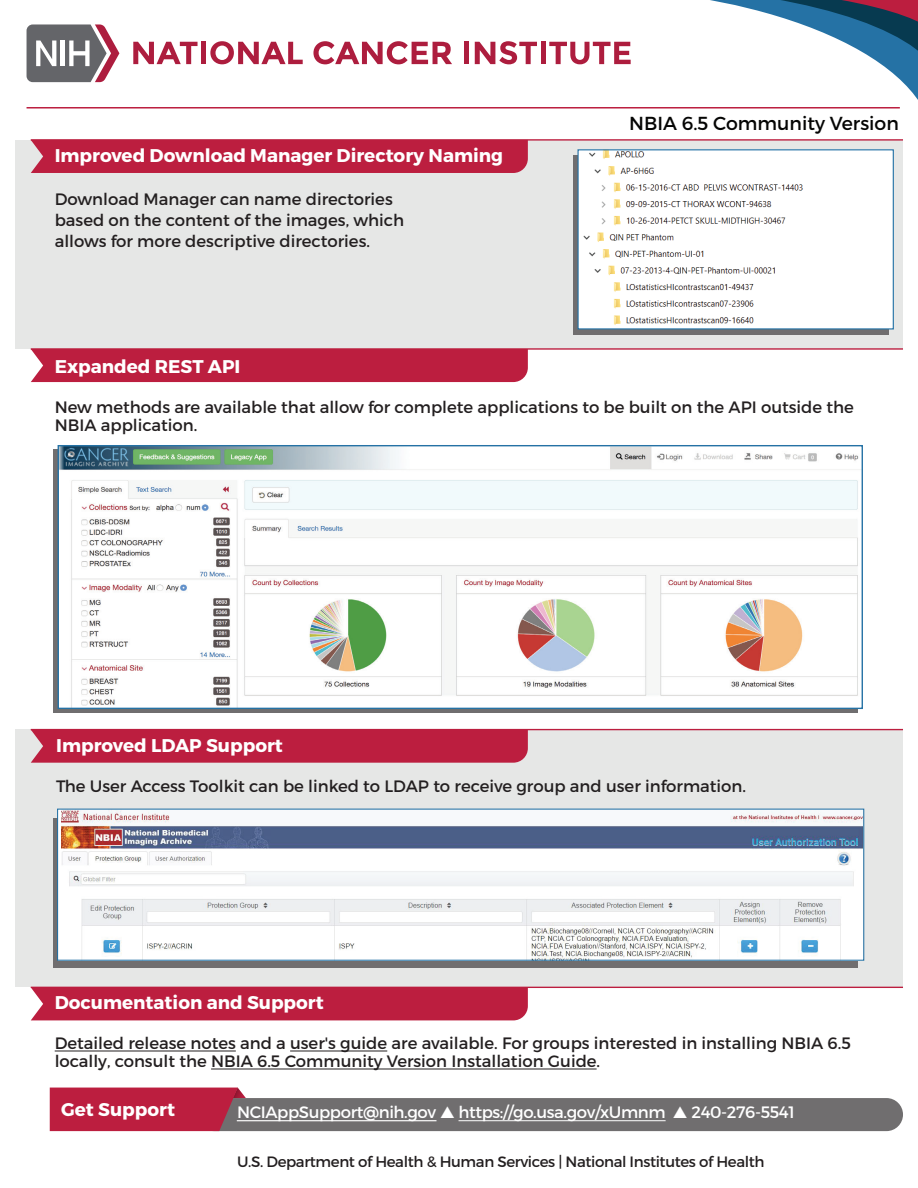
<style>
.page{position:relative;width:918px;height:1188px;background:#fff}
.page>*{position:absolute;margin:0;border:0;box-sizing:border-box;transform-origin:0 0}
.t1{font:18.9px "Montserrat";color:#050504}
.t2{font:700 18.45px "Montserrat";color:#fff}
.t3{font:16.5px/21px "Montserrat";color:#231f20}
.t4{font:16.5px "Montserrat";letter-spacing:-.025em;color:#fff}
.t5{font:15px "Montserrat";letter-spacing:-.025em;color:#231f20}
</style>
<div class="page">
<div style="left:15px;top:730px;width:888px;height:257px;background:#e6e7e6"></div>
<div style="left:15px;top:140px;width:888px;height:209px;background:#e6e7e6"></div>
<hr style="left:211px;top:1069px;width:386px;height:1px;background:#231f20">
<hr style="left:290px;top:1051px;width:97px;height:1px;background:#231f20">
<hr style="left:55px;top:1051px;width:181px;height:1px;background:#231f20">
<div style="left:573px;top:155px;width:315px;height:179px;background:#706e6f"></div>
<div style="left:31px;top:141px;width:497px;height:32px;background:#bc1e3f"></div>
<div style="left:31px;top:350px;width:497px;height:32px;background:#bc1e3f"></div>
<hr style="left:31px;top:139px;width:872px;height:2px;background:#bc1e3f">
<hr style="left:31px;top:348px;width:872px;height:2px;background:#bc1e3f">
<svg style="left:133px;top:42px;width:65px;height:22px"></svg>
<div style="left:201px;top:42px;width:5px;height:22px;background:#ad1d3e"></div>
<svg style="left:210px;top:41px;width:93px;height:23px"></svg>
<svg style="left:313px;top:41px;width:139px;height:23px"></svg>
<div style="left:464px;top:42px;width:5px;height:22px;background:#ad1d3e"></div>
<svg style="left:475px;top:41px;width:62px;height:23px"></svg>
<div style="left:541px;top:42px;width:5px;height:22px;background:#ad1d3e"></div>
<svg style="left:27px;top:24px;width:92px;height:58px"></svg>
<img style="left:579px;top:151px;width:313px;height:177px">
<div style="left:577px;top:149px;width:317px;height:181px;border:1px solid #2572a5"></div>
<hr style="left:27px;top:107px;width:873px;height:2px;background:#bc1e3f">
<svg style="left:586px;top:65px;width:332px;height:76px"></svg>
<svg style="left:549px;top:0;width:369px;height:65px"></svg>
<div style="left:31px;top:730px;width:497px;height:33px;background:#bc1e3f"></div>
<hr style="left:31px;top:729px;width:872px;height:1px;background:#bc1e3f">
<div style="left:53px;top:450px;width:804px;height:263px;background:#706e6f"></div>
<img style="left:60px;top:447px;width:801px;height:260px">
<div style="left:58px;top:445px;width:805px;height:264px;border:1px solid #2572a5"></div>
<div style="left:31px;top:988px;width:497px;height:32px;background:#bc1e3f"></div>
<hr style="left:31px;top:987px;width:872px;height:1px;background:#bc1e3f">
<div style="left:53px;top:818px;width:804px;height:149px;background:#706e6f"></div>
<img style="left:62px;top:811px;width:800px;height:148px">
<div style="left:57px;top:809px;width:807px;height:152px;border:1px solid #2572a5"></div>
<div style="left:198px;top:1098px;width:705px;height:33px;background:#706e6f;border-radius:17px"></div>
<svg style="left:50px;top:1088px;width:196px;height:43px;background:#b62543"></svg>
<hr style="left:237px;top:1120px;width:200px;height:1px;background:#fff">
<hr style="left:459px;top:1120px;width:207px;height:1px;background:#fff">
<h2 class="t2" style="left:55px;top:144px;width:450px">Improved Download Manager Directory Naming</h2>
<p class="t3" style="left:55px;top:189px;width:351px">Download Manager can name directories based on the content of the images, which allows for more descriptive directories.</p>
<p class="t1" style="left:629px;top:112px;width:271px">NBIA 6.5 Community Version</p>
<h2 class="t2" style="left:55px;top:355px;width:187px">Expanded REST API</h2>
<p class="t3" style="left:55px;top:398px;width:801px;line-height:18px">New methods are available that allow for complete applications to be built on the API outside the<br>NBIA application.</p>
<h2 class="t2" style="left:56px;top:734px;width:228px">Improved LDAP Support</h2>
<p class="t3" style="left:56px;top:776px;width:691px">The User Access Toolkit can be linked to LDAP to receive group and user information.</p>
<h2 class="t2" style="left:55px;top:991px;width:271px">Documentation and Support</h2>
<p class="t3" style="left:55px;top:1034px;width:798px;line-height:18px">Detailed release notes and a user's guide are available. For groups interested in installing NBIA 6.5 locally, consult the NBIA 6.5 Community Version Installation Guide.</p>
<p class="t2" style="left:61px;top:1098px;width:115px">Get Support</p>
<p class="t4" style="left:237px;top:1102px;width:559px">NCIAppSupport@nih.gov ▲ https://go.usa.gov/xUmnm ▲ 240-276-5541</p>
<p class="t5" style="left:237px;top:1153px;width:529px">U.S. Department of Health &amp; Human Services | National Institutes of Health</p>
</div>
